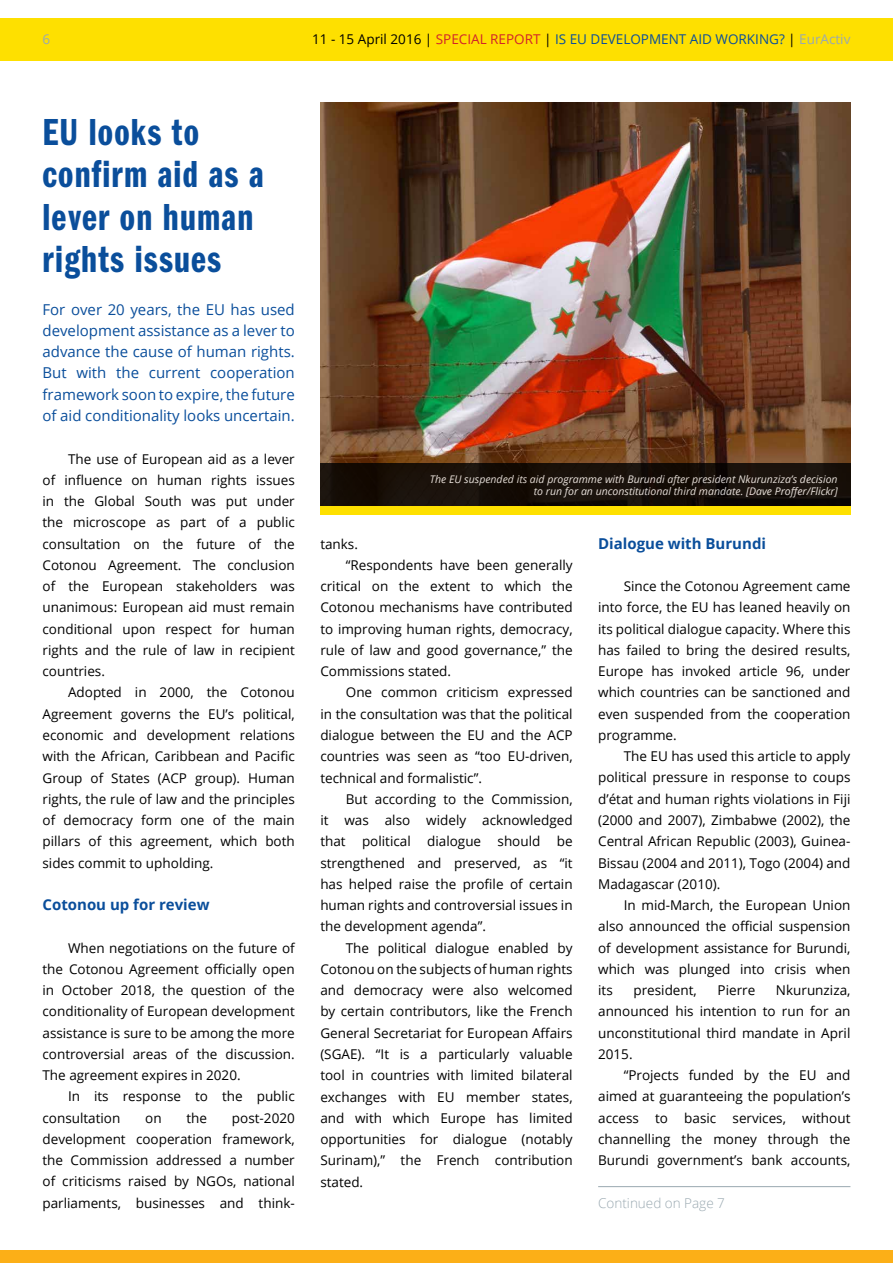
<style>
.page{position:relative;width:893px;height:1263px;background:#fff}
.page>*{position:absolute;margin:0;border:0;box-sizing:border-box;transform-origin:0 0}
.t1{font:39px/42.5px "ITC Franklin Gothic Std Dm Cp";letter-spacing:.03em;color:#0a4e9b}
.t2{font:15px/21.3px "Open Sans";color:#0a4e9b;text-align:justify}
.t3{font:700 15px "Open Sans";color:#0a4e9b}
.t4{font:13.5px/21.3px "Open Sans";color:#000;text-align:justify}
.t5{font:13.5px "Open Sans";color:#0a4e9b}
.t6{font:300 13.5px "Open Sans";color:#9aa9b1}
.t7{font:13.5px "Open Sans";color:#9aa9b1}
.t8{font:italic 10.5px/12.6px "Open Sans";color:#fff;text-align:right}
.s1{color:#000}
.s2{color:#d2232a}
.s3{color:#9aa9b1}
</style>
<div class="page">
<div style="left:0;top:18px;width:893px;height:42px;background:#fee000"></div>
<div style="left:0;top:1250px;width:893px;height:13px;background:#fcaf17"></div>
<img style="left:320px;top:102px;width:530px;height:361px">
<div style="left:320px;top:463px;width:530px;height:43px;background:linear-gradient(to right,#180f07,#160f0a)"></div>
<div style="left:320px;top:506px;width:530px;height:8px;background:#fee000"></div>
<hr style="left:598px;top:1186px;width:252px;height:1px;background:#9aa9b1">
<p class="t7" style="left:43px;top:30px;width:9px">6</p>
<p class="t5" style="left:312px;top:30px;width:540px"><span class="s1">11 - 15 April 2016 |</span> <span class="s2">SPECIAL REPORT</span> <span class="s1">|</span> IS EU DEVELOPMENT AID WORKING? <span class="s1">|</span> <span class="s3">EurActiv</span></p>
<h1 class="t1" style="left:43px;top:111px;width:223px">EU looks to confirm aid as a lever on human rights issues</h1>
<p class="t2" style="left:43px;top:298px;width:254px">For over 20 years, the EU has used development assistance as a lever to advance the cause of human rights.<br>But with the current cooperation framework soon to expire, the future of aid conditionality looks uncertain.</p>
<p class="t4" style="left:43px;top:448px;width:254px;text-indent:26px">The use of European aid as a lever of influence on human rights issues in the Global South was put under the microscope as part of a public consultation on the future of the Cotonou Agreement. The conclusion of the European stakeholders was unanimous: European aid must remain conditional upon respect for human rights and the rule of law in recipient countries.</p>
<p class="t4" style="left:43px;top:681px;width:254px;text-indent:26px">Adopted in 2000, the Cotonou Agreement governs the EU’s political, economic and development relations with the African, Caribbean and Pacific Group of States (ACP group). Human rights, the rule of law and the principles of democracy form one of the main pillars of this agreement, which both sides commit to upholding.</p>
<p class="t3" style="left:43px;top:894px;width:169px">Cotonou up for review</p>
<p class="t4" style="left:43px;top:937px;width:254px;text-indent:26px">When negotiations on the future of the Cotonou Agreement officially open in October 2018, the question of the conditionality of European development assistance is sure to be among the more controversial areas of the discussion.<br>The agreement expires in 2020.</p>
<p class="t4" style="left:43px;top:1085px;width:254px;text-indent:26px">In its response to the public consultation</p>
<p class="t4" style="left:145px;top:1107px;width:18px">on</p>
<p class="t4" style="left:187px;top:1107px;width:22px">the</p>
<p class="t4" style="left:43px;top:1107px;width:254px;text-indent:189px">post-2020 development cooperation framework, the Commission addressed a number of criticisms raised by NGOs, national parliaments, businesses and think-</p>
<p class="t8" style="left:430px;top:472px;width:409px">The EU suspended its aid programme with Burundi after president Nkurunziza’s decision to run for an unconstitutional third mandate. [Dave Proffer/Flickr]</p>
<p class="t4" style="left:320px;top:533px;width:39px">tanks.</p>
<p class="t4" style="left:346px;top:554px;width:228px">“Respondents have been generally</p>
<p class="t4" style="left:320px;top:575px;width:254px">critical on the extent to which the</p>
<p class="t4" style="left:320px;top:596px;width:254px">Cotonou mechanisms have contributed</p>
<p class="t4" style="left:320px;top:618px;width:254px">to improving human rights, democracy,</p>
<p class="t4" style="left:320px;top:639px;width:254px">rule of law and good governance,” the</p>
<p class="t4" style="left:320px;top:660px;width:132px">Commissions stated.</p>
<p class="t4" style="left:346px;top:681px;width:228px">One common criticism expressed</p>
<p class="t4" style="left:320px;top:703px;width:254px">in the consultation was that the political</p>
<p class="t4" style="left:320px;top:724px;width:254px">dialogue between the EU and the ACP</p>
<p class="t4" style="left:320px;top:745px;width:254px">countries was seen as “too EU-driven,</p>
<p class="t4" style="left:320px;top:767px;width:163px">technical and formalistic”.</p>
<p class="t4" style="left:346px;top:788px;width:228px">But according to the Commission,</p>
<p class="t4" style="left:320px;top:809px;width:254px">it was also widely acknowledged</p>
<p class="t4" style="left:320px;top:830px;width:254px">that political dialogue should be</p>
<p class="t4" style="left:320px;top:852px;width:254px">strengthened and preserved, as “it</p>
<p class="t4" style="left:320px;top:873px;width:254px">has helped raise the profile of certain</p>
<p class="t4" style="left:320px;top:894px;width:254px">human rights and controversial issues in</p>
<p class="t4" style="left:320px;top:915px;width:167px">the development agenda”.</p>
<p class="t4" style="left:346px;top:937px;width:228px">The political dialogue enabled by</p>
<p class="t4" style="left:320px;top:958px;width:254px">Cotonou on the subjects of human rights</p>
<p class="t4" style="left:320px;top:979px;width:254px">and democracy were also welcomed</p>
<p class="t4" style="left:320px;top:1000px;width:254px">by certain contributors, like the French</p>
<p class="t4" style="left:320px;top:1022px;width:254px">General Secretariat for European Affairs</p>
<p class="t4" style="left:320px;top:1043px;width:254px">(SGAE). “It is a particularly valuable</p>
<p class="t4" style="left:320px;top:1064px;width:254px">tool in countries with limited bilateral</p>
<p class="t4" style="left:320px;top:1085px;width:254px">exchanges with EU member states,</p>
<p class="t4" style="left:320px;top:1107px;width:254px">and with which Europe has limited</p>
<p class="t4" style="left:320px;top:1128px;width:254px">opportunities for dialogue (notably</p>
<p class="t4" style="left:320px;top:1149px;width:254px">Surinam),” the French contribution</p>
<p class="t4" style="left:320px;top:1171px;width:44px">stated.</p>
<p class="t3" style="left:598px;top:532px;width:169px">Dialogue with Burundi</p>
<p class="t4" style="left:598px;top:575px;width:254px;text-indent:26px">Since the Cotonou Agreement came into force, the EU has leaned heavily on its political dialogue capacity. Where this has failed to bring the desired results, Europe has invoked article 96, under which countries can be sanctioned and even suspended from the cooperation programme.</p>
<p class="t4" style="left:598px;top:745px;width:254px;text-indent:26px">The EU has used this article to apply political pressure in response to coups d’état and human rights violations in Fiji (2000 and 2007), Zimbabwe (2002), the Central African Republic (2003), Guinea-Bissau (2004 and 2011), Togo (2004) and Madagascar (2010).</p>
<p class="t4" style="left:598px;top:894px;width:254px;text-indent:26px">In mid-March, the European Union also announced the official suspension of development assistance for Burundi, which was plunged into crisis when its</p>
<p class="t4" style="left:598px;top:979px;width:254px;text-indent:178px">Nkurunziza, announced his intention to run for an unconstitutional third mandate in April 2015.</p>
<p class="t4" style="left:598px;top:1064px;width:254px;text-indent:26px">“Projects funded by the EU and aimed at guaranteeing the population’s access to basic services, without channelling the money through the Burundi government’s bank accounts,</p>
<p class="t4" style="left:633px;top:979px;width:65px">president,</p>
<p class="t4" style="left:718px;top:979px;width:39px">Pierre</p>
<p class="t6" style="left:598px;top:1193px;width:128px">Continued on Page 7</p>
</div>
